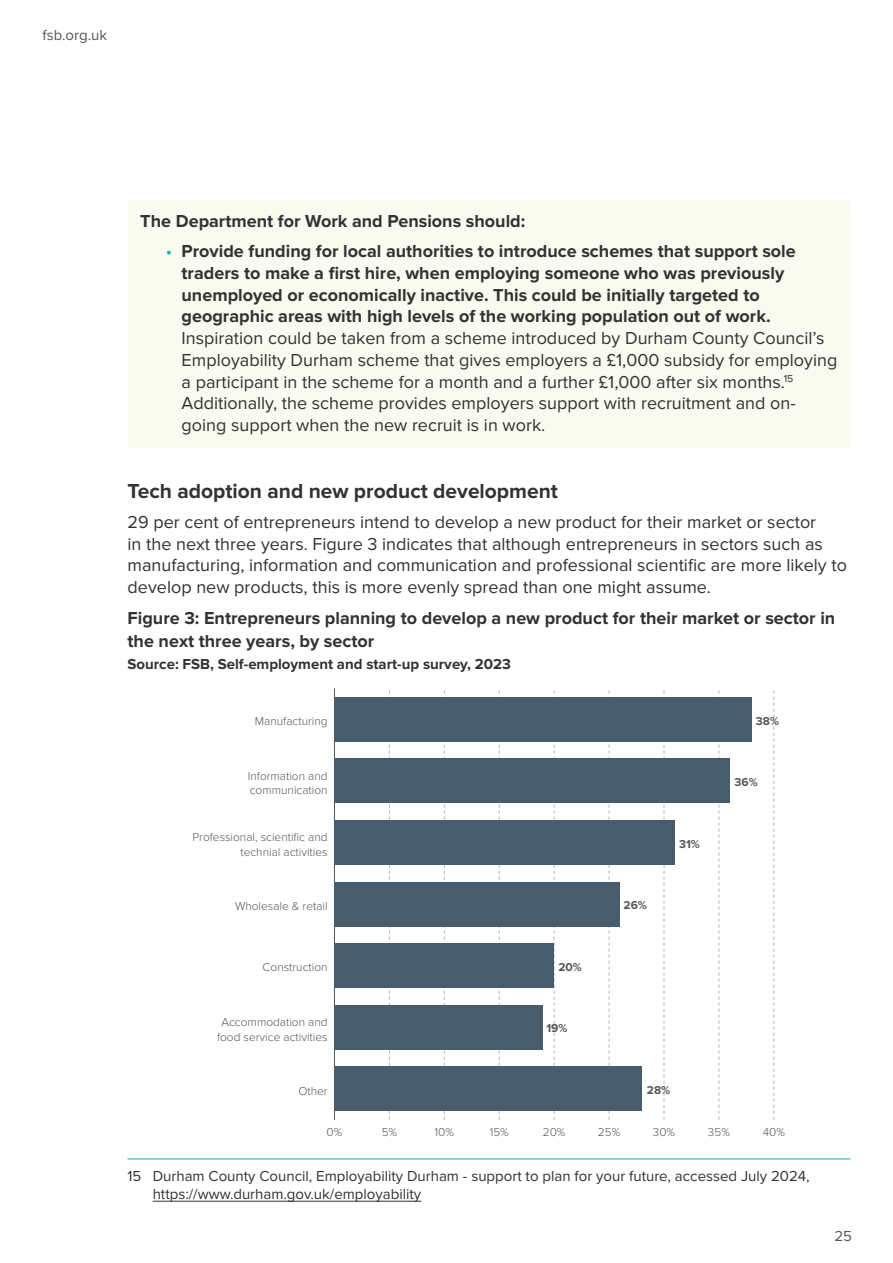
<style>
.page{position:relative;width:893px;height:1263px;background:#fff}
.page>*{position:absolute;margin:0;border:0;box-sizing:border-box;transform-origin:0 0}
.FSB_PARA_HEADING{font:700 21px "Proxima Nova";color:#323231}
.FSB_BODY_TEXT{font:18px/21.8px "Proxima Nova";color:#323231}
.FSB_FIGURE_TEXT{font:700 18px/22.5px "Proxima Nova";color:#323231}
.FSB_BOLD_BODY_TEXT{font:700 18px "Proxima Nova";color:#323231}
.FSB_FOOTNOTE_TEXT{font:15px/18px "Proxima Nova";color:#323231}
.FSB_SOURCE_TEXT{font:700 15px "Proxima Nova";color:#323231}
.t1{font:15px "Proxima Nova";color:#575756}
.t2{font:300 11.85px/14.2px "Proxima Nova";color:#575756;text-align:center}
.t3{font:700 11.85px "Proxima Nova";color:#575756}
.s1{color:#00b3bd}
.s2{font-weight:700}
</style>
<div class="page">
<div style="left:128px;top:200px;width:722px;height:43px;background:#f9faf0"></div>
<div style="left:128px;top:230px;width:722px;height:218px;background:#f9faf0"></div>
<svg style="left:389px;top:690px;width:1px;height:430px"></svg>
<svg style="left:444px;top:690px;width:1px;height:430px"></svg>
<svg style="left:499px;top:690px;width:1px;height:430px"></svg>
<svg style="left:554px;top:690px;width:1px;height:430px"></svg>
<svg style="left:609px;top:690px;width:1px;height:430px"></svg>
<svg style="left:664px;top:690px;width:1px;height:430px"></svg>
<svg style="left:718px;top:690px;width:1px;height:430px"></svg>
<svg style="left:773px;top:690px;width:1px;height:430px"></svg>
<hr style="left:334px;top:688px;width:1px;height:432px;background:#575756">
<div style="left:334px;top:697px;width:418px;height:44px;background:#475c6d"></div>
<div style="left:334px;top:759px;width:396px;height:44px;background:#475c6d"></div>
<div style="left:334px;top:820px;width:341px;height:45px;background:#475c6d"></div>
<div style="left:334px;top:882px;width:286px;height:44px;background:#475c6d"></div>
<div style="left:334px;top:943px;width:220px;height:45px;background:#475c6d"></div>
<div style="left:334px;top:1005px;width:209px;height:44px;background:#475c6d"></div>
<div style="left:334px;top:1067px;width:308px;height:44px;background:#475c6d"></div>
<hr style="left:128px;top:1159px;width:722px;height:1px;background:#00b3bd">
<hr style="left:153px;top:1201px;width:268px;height:1px;background:#323231">
<p class="t1" style="left:43px;top:27px;width:66px">fsb.org.uk</p>
<p class="FSB_BOLD_BODY_TEXT" style="left:140px;top:210px;width:386px">The Department for Work and Pensions should:</p>
<p class="FSB_BODY_TEXT" style="left:182px;top:241px;width:657px;text-indent:-16px"><span class="s1">•</span> <span class="s2">Provide funding for local authorities to introduce schemes that support sole traders to make a first hire, when employing someone who was previously unemployed or economically inactive. This could be initially targeted to geographic areas with high levels of the working population out of work.<br></span>Inspiration could be taken from a scheme introduced by Durham County Council’s Employability Durham scheme that gives employers a £1,000 subsidy for employing a participant in the scheme for a month and a further £1,000 after six months.<sup>15<br></sup>Additionally, the scheme provides employers support with recruitment and on&shy;going support when the new recruit is in work.</p>
<p class="FSB_PARA_HEADING" style="left:128px;top:479px;width:432px">Tech adoption and new product development</p>
<p class="FSB_BODY_TEXT" style="left:128px;top:512px;width:721px">29 per cent of entrepreneurs intend to develop a new product for their market or sector<br>in the next three years. Figure 3 indicates that although entrepreneurs in sectors such as manufacturing, information and communication and professional scientific are more likely to develop new products, this is more evenly spread than one might assume.</p>
<p class="FSB_FIGURE_TEXT" style="left:128px;top:608px;width:709px">Figure 3: Entrepreneurs planning to develop a new product for their market or sector in the next three years, by sector</p>
<p class="FSB_SOURCE_TEXT" style="left:128px;top:655px;width:385px">Source: FSB, Self-employment and start-up survey, 2023</p>
<p class="t2" style="left:255px;top:714px;width:74px">Manufacturing</p>
<p class="t3" style="left:756px;top:714px;width:25px">38%</p>
<p class="t2" style="left:248px;top:769px;width:81px;text-align:left">Information and communication</p>
<p class="t2" style="left:192px;top:831px;width:137px;text-align:right">Professional, scientific and technial activities</p>
<p class="t2" style="left:235px;top:899px;width:94px">Wholesale &amp; retail</p>
<p class="t2" style="left:263px;top:960px;width:66px">Construction</p>
<p class="t2" style="left:217px;top:1015px;width:112px">Accommodation and food service activities</p>
<p class="t2" style="left:298px;top:1084px;width:31px">Other</p>
<p class="t3" style="left:558px;top:960px;width:25px">20%</p>
<p class="t3" style="left:546px;top:1021px;width:23px">19%</p>
<p class="t3" style="left:624px;top:898px;width:25px">26%</p>
<p class="t3" style="left:679px;top:837px;width:22px">31%</p>
<p class="t3" style="left:735px;top:775px;width:25px">36%</p>
<p class="t3" style="left:647px;top:1083px;width:25px">28%</p>
<p class="t2" style="left:327px;top:1125px;width:17px">0%</p>
<p class="t2" style="left:382px;top:1125px;width:17px">5%</p>
<p class="t2" style="left:435px;top:1125px;width:21px">10%</p>
<p class="t2" style="left:490px;top:1125px;width:21px">15%</p>
<p class="t2" style="left:543px;top:1125px;width:24px">20%</p>
<p class="t2" style="left:598px;top:1125px;width:24px">25%</p>
<p class="t2" style="left:653px;top:1125px;width:24px">30%</p>
<p class="t2" style="left:708px;top:1125px;width:23px">35%</p>
<p class="t2" style="left:763px;top:1125px;width:24px">40%</p>
<p class="FSB_FOOTNOTE_TEXT" style="left:153px;top:1168px;width:658px;text-indent:-25px">15 Durham County Council, Employability Durham - support to plan for your future, accessed July 2024, https://www.durham.gov.uk/employability</p>
<p class="t1" style="left:834px;top:1227px;width:19px">25</p>
</div>
